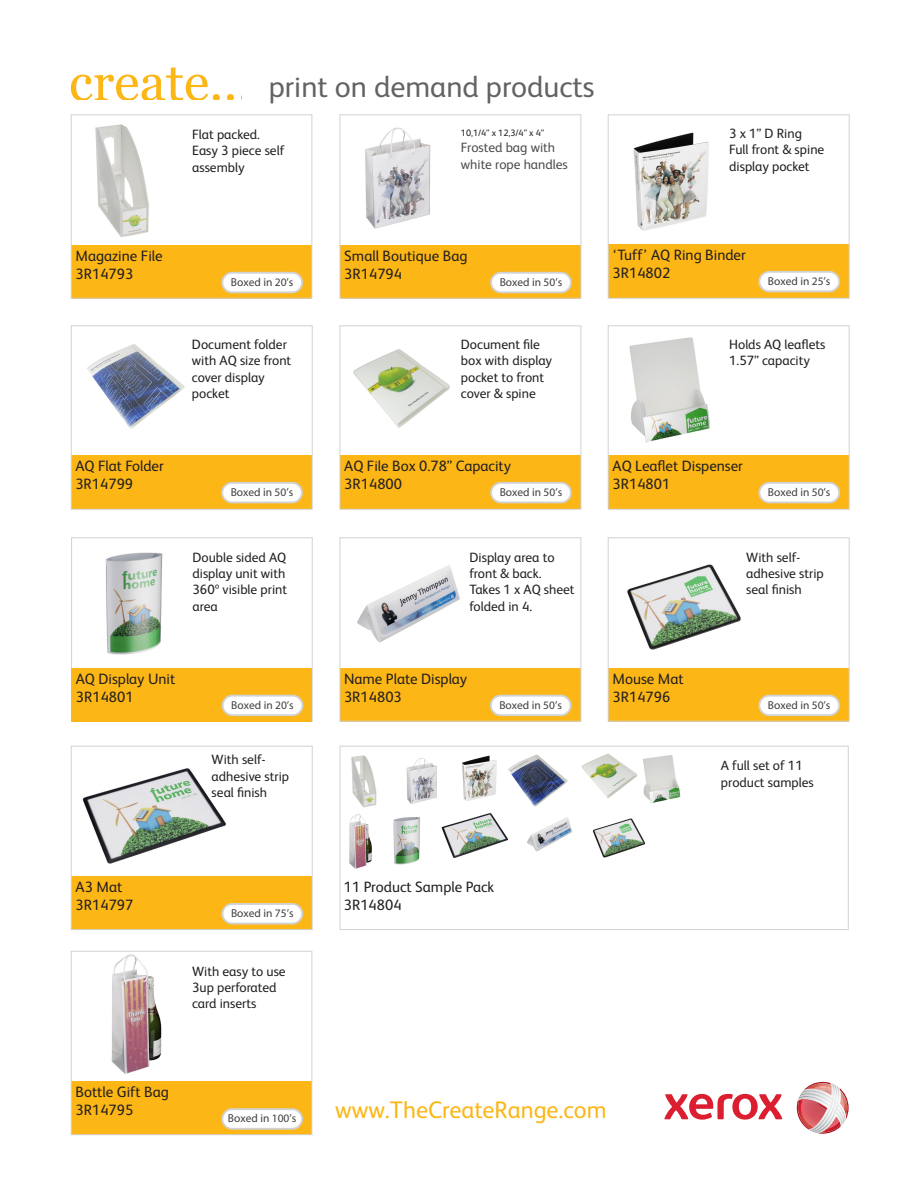
<style>
.page{position:relative;width:918px;height:1188px;background:#fff}
.page>*{position:absolute;margin:0;border:0;box-sizing:border-box;transform-origin:0 0}
.t1{font:30px "Xerox Sans";color:#636366}
.t2{font:24px "Xerox Sans";color:#fcb615}
.t3{font:15px/18px "Xerox Sans";color:#231f20}
.t4{font:13.5px/16.2px "Xerox Sans";color:#231f20}
.t5{font:13.5px/16.5px "Xerox Sans";color:#4b4c4d}
.t6{font:11.4px "Myriad Pro";color:#3e3e3f}
.t7{font:9.3px "Xerox Sans";color:#231f20}
</style>
<div class="page">
<svg style="left:71px;top:68px;width:149px;height:31px"></svg>
<svg style="left:227px;top:94px;width:7px;height:5px"></svg>
<img style="left:108px;top:950px;width:57px;height:124px">
<div style="left:71px;top:1081px;width:241px;height:54px;background:#fcb615"></div>
<div style="left:222px;top:1109px;width:80px;height:20px;background:#fff;border-radius:10px"></div>
<div style="left:221px;top:1108px;width:82px;height:22px;border:2px solid #d1d2d4;border-radius:10px"></div>
<div style="left:71px;top:951px;width:241px;height:184px;border:1px solid #d1d2d4"></div>
<div style="left:340px;top:746px;width:509px;height:184px;border:1px solid #d1d2d4"></div>
<div style="left:71px;top:537px;width:242px;height:185px;border:1px solid #d1d2d4"></div>
<div style="left:72px;top:668px;width:240px;height:54px;background:#fcb615"></div>
<img style="left:105px;top:552px;width:58px;height:103px">
<div style="left:223px;top:696px;width:79px;height:19px;background:#fff;border-radius:10px"></div>
<div style="left:222px;top:695px;width:81px;height:21px;border:2px solid #d1d2d4;border-radius:10px"></div>
<div style="left:340px;top:668px;width:240px;height:54px;background:#fcb615"></div>
<img style="left:357px;top:565px;width:103px;height:78px">
<div style="left:491px;top:696px;width:80px;height:19px;background:#fff;border-radius:10px"></div>
<div style="left:490px;top:695px;width:82px;height:21px;border:2px solid #d1d2d4;border-radius:10px"></div>
<div style="left:340px;top:537px;width:241px;height:185px;border:1px solid #d1d2d4"></div>
<div style="left:608px;top:668px;width:241px;height:54px;background:#fcb615"></div>
<img style="left:627px;top:564px;width:114px;height:86px">
<div style="left:759px;top:696px;width:80px;height:19px;background:#fff;border-radius:10px"></div>
<div style="left:758px;top:695px;width:82px;height:21px;border:2px solid #d1d2d4;border-radius:10px"></div>
<div style="left:608px;top:537px;width:242px;height:185px;border:1px solid #d1d2d4"></div>
<div style="left:71px;top:876px;width:241px;height:54px;background:#fcb615"></div>
<img style="left:82px;top:768px;width:144px;height:96px">
<div style="left:222px;top:904px;width:80px;height:20px;background:#fff;border-radius:10px"></div>
<div style="left:221px;top:903px;width:82px;height:22px;border:2px solid #d1d2d4;border-radius:10px"></div>
<div style="left:71px;top:746px;width:242px;height:184px;border:1px solid #d1d2d4"></div>
<div style="left:71px;top:455px;width:241px;height:54px;background:#fcb615"></div>
<img style="left:87px;top:344px;width:98px;height:85px">
<div style="left:222px;top:483px;width:80px;height:19px;background:#fff;border-radius:10px"></div>
<div style="left:221px;top:482px;width:82px;height:21px;border:2px solid #d1d2d4;border-radius:10px"></div>
<div style="left:71px;top:325px;width:242px;height:185px;border:1px solid #d1d2d4"></div>
<div style="left:340px;top:455px;width:241px;height:54px;background:#fcb615"></div>
<img style="left:354px;top:349px;width:96px;height:79px">
<div style="left:491px;top:483px;width:80px;height:19px;background:#fff;border-radius:10px"></div>
<div style="left:490px;top:482px;width:82px;height:21px;border:2px solid #d1d2d4;border-radius:10px"></div>
<div style="left:340px;top:325px;width:241px;height:185px;border:1px solid #d1d2d4"></div>
<div style="left:608px;top:455px;width:241px;height:54px;background:#fcb615"></div>
<img style="left:629px;top:337px;width:81px;height:106px">
<div style="left:759px;top:483px;width:80px;height:19px;background:#fff;border-radius:10px"></div>
<div style="left:758px;top:482px;width:82px;height:21px;border:2px solid #d1d2d4;border-radius:10px"></div>
<div style="left:608px;top:325px;width:242px;height:185px;border:1px solid #d1d2d4"></div>
<div style="left:608px;top:244px;width:241px;height:54px;background:#fcb615"></div>
<img style="left:633px;top:132px;width:76px;height:99px">
<div style="left:759px;top:272px;width:80px;height:19px;background:#fff;border-radius:10px"></div>
<div style="left:758px;top:271px;width:82px;height:21px;border:2px solid #d1d2d4;border-radius:10px"></div>
<div style="left:608px;top:114px;width:242px;height:185px;border:1px solid #d1d2d4"></div>
<div style="left:71px;top:245px;width:241px;height:54px;background:#fcb615"></div>
<img style="left:95px;top:124px;width:54px;height:114px">
<div style="left:222px;top:273px;width:80px;height:19px;background:#fff;border-radius:10px"></div>
<div style="left:221px;top:272px;width:82px;height:21px;border:2px solid #d1d2d4;border-radius:10px"></div>
<div style="left:71px;top:114px;width:241px;height:185px;border:1px solid #d1d2d4"></div>
<div style="left:340px;top:245px;width:241px;height:54px;background:#fcb615"></div>
<img style="left:365px;top:127px;width:66px;height:102px">
<div style="left:491px;top:273px;width:80px;height:19px;background:#fff;border-radius:10px"></div>
<div style="left:490px;top:272px;width:82px;height:21px;border:2px solid #d1d2d4;border-radius:10px"></div>
<div style="left:340px;top:114px;width:241px;height:185px;border:1px solid #d1d2d4"></div>
<img style="left:351px;top:755px;width:26px;height:53px">
<img style="left:406px;top:758px;width:31px;height:46px">
<img style="left:462px;top:755px;width:35px;height:46px">
<img style="left:508px;top:754px;width:60px;height:53px">
<img style="left:581px;top:753px;width:56px;height:46px">
<img style="left:643px;top:755px;width:38px;height:49px">
<img style="left:393px;top:817px;width:27px;height:48px">
<img style="left:527px;top:817px;width:46px;height:35px">
<img style="left:593px;top:818px;width:53px;height:40px">
<img style="left:441px;top:813px;width:67px;height:45px">
<img style="left:349px;top:814px;width:23px;height:55px">
<img style="left:797px;top:1100px;width:1px;height:15px">
<img style="left:815px;top:1082px;width:34px;height:35px">
<svg style="left:664px;top:1094px;width:118px;height:26px"></svg>
<img style="left:813px;top:1083px;width:32px;height:1px">
<svg style="left:798px;top:1084px;width:49px;height:49px"></svg>
<img style="left:810px;top:1084px;width:27px;height:48px">
<h1 class="t1" style="left:269px;top:67px;width:327px">print on demand products</h1>
<p class="t4" style="left:192px;top:126px;width:94px">Flat packed.<br>Easy 3 piece self assembly</p>
<p class="t7" style="left:461px;top:127px;width:85px">10,1/4” x 12,3/4” x 4”</p>
<p class="t5" style="left:461px;top:139px;width:108px">Frosted bag with white rope handles</p>
<p class="t4" style="left:729px;top:125px;width:97px">3 x 1” D Ring<br>Full front &amp; spine display pocket</p>
<p class="t3" style="left:76px;top:246px;width:89px">Magazine File<br>3R14793</p>
<p class="t6" style="left:231px;top:275px;width:64px">Boxed in 20’s</p>
<p class="t3" style="left:344px;top:246px;width:125px">Small Boutique Bag<br>3R14794</p>
<p class="t6" style="left:500px;top:275px;width:64px">Boxed in 50’s</p>
<p class="t3" style="left:613px;top:245px;width:135px">‘Tuff’ AQ Ring Binder<br>3R14802</p>
<p class="t6" style="left:768px;top:274px;width:64px">Boxed in 25’s</p>
<p class="t4" style="left:192px;top:336px;width:101px">Document folder with AQ size front cover display pocket</p>
<p class="t4" style="left:461px;top:336px;width:93px">Document file box with display pocket to front cover &amp; spine</p>
<p class="t4" style="left:729px;top:336px;width:98px">Holds AQ leaflets<br>1.57” capacity</p>
<p class="t3" style="left:75px;top:456px;width:90px">AQ Flat Folder<br>3R14799</p>
<p class="t6" style="left:231px;top:485px;width:64px">Boxed in 50’s</p>
<p class="t3" style="left:344px;top:456px;width:168px">AQ File Box 0.78” Capacity<br>3R14800</p>
<p class="t6" style="left:500px;top:485px;width:64px">Boxed in 50’s</p>
<p class="t3" style="left:613px;top:456px;width:132px">AQ Leaflet Dispenser<br>3R14801</p>
<p class="t6" style="left:768px;top:485px;width:64px">Boxed in 50’s</p>
<p class="t4" style="left:192px;top:549px;width:96px">Double sided AQ display unit with<br>360º visible print area</p>
<p class="t4" style="left:470px;top:549px;width:107px">Display area to front &amp; back.<br>Takes 1 x AQ sheet folded in 4.</p>
<p class="t4" style="left:746px;top:549px;width:79px">With self&shy;adhesive strip seal finish</p>
<p class="t3" style="left:76px;top:669px;width:101px">AQ Display Unit<br>3R14801</p>
<p class="t6" style="left:231px;top:698px;width:64px">Boxed in 20’s</p>
<p class="t3" style="left:344px;top:669px;width:125px">Name Plate Display<br>3R14803</p>
<p class="t6" style="left:499px;top:698px;width:64px">Boxed in 50’s</p>
<p class="t3" style="left:613px;top:669px;width:73px">Mouse Mat<br>3R14796</p>
<p class="t6" style="left:768px;top:698px;width:64px">Boxed in 50’s</p>
<p class="t4" style="left:212px;top:751px;width:79px">With self&shy;adhesive strip seal finish</p>
<p class="t4" style="left:721px;top:757px;width:94px">A full set of 11 product samples</p>
<p class="t3" style="left:76px;top:877px;width:59px">A3 Mat<br>3R14797</p>
<p class="t6" style="left:231px;top:906px;width:64px">Boxed in 75’s</p>
<p class="t4" style="left:192px;top:962px;width:95px">With easy to use<br>3up perforated card inserts</p>
<p class="t3" style="left:76px;top:1082px;width:95px">Bottle Gift Bag<br>3R14795</p>
<p class="t6" style="left:228px;top:1111px;width:70px">Boxed in 100’s</p>
<p class="t3" style="left:344px;top:877px;width:152px">11 Product Sample Pack<br>3R14804</p>
<h2 class="t2" style="left:335px;top:1094px;width:273px">www.TheCreateRange.com</h2>
</div>
